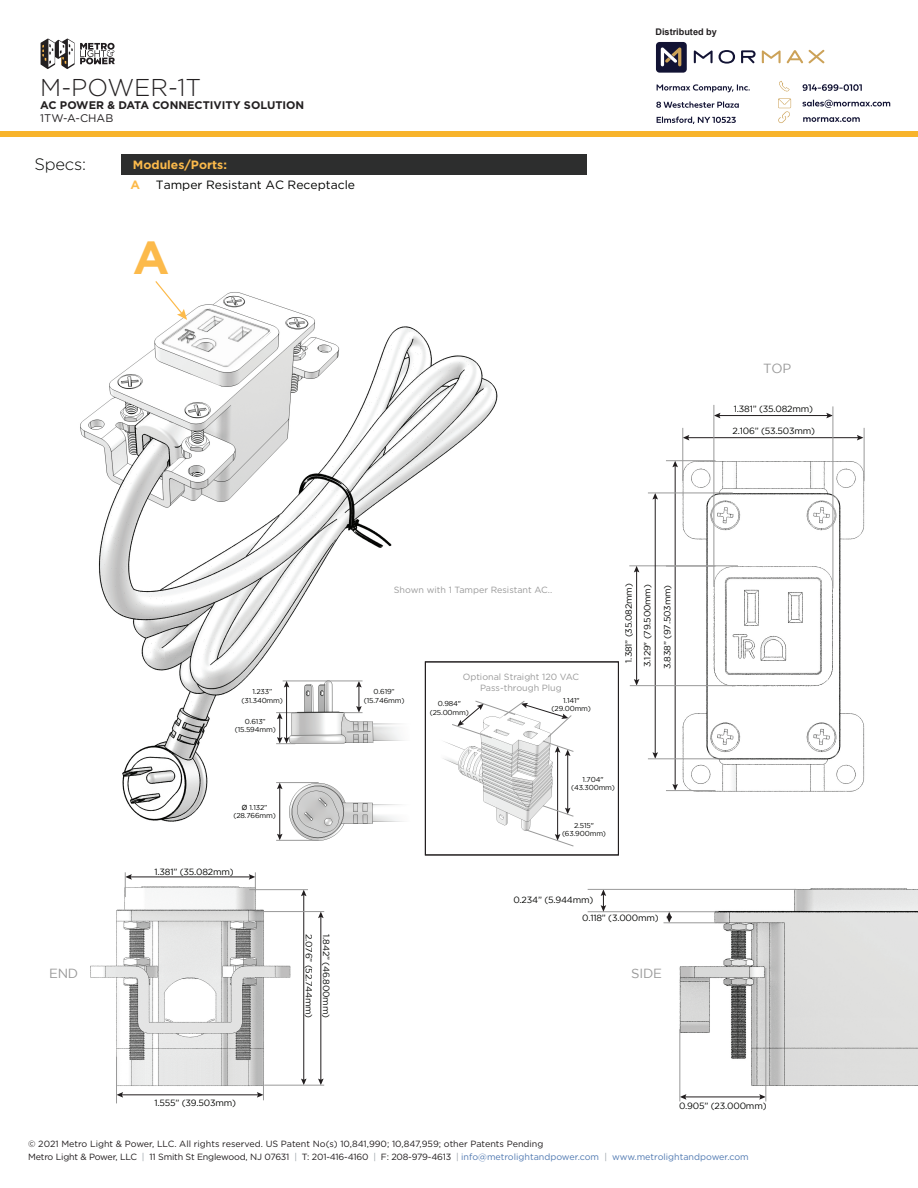
<style>
.page{position:relative;width:918px;height:1188px;background:#fff}
.page>*{position:absolute;margin:0;border:0;box-sizing:border-box;transform-origin:0 0}
.t1{font:700 46.35px "Gotham";color:#fcba4b}
.t2{font:300 24.3px "Gotham";color:#232021}
.t3{font:300 16.5px "Gotham";letter-spacing:-.015em;color:#040503}
.t4{font:13.2px "Gotham";letter-spacing:-.02em;color:#999}
.t5{font:12px "Gotham";color:#040503}
.t6{font:700 12px "Gotham";color:#fcba4b}
.t7{font:700 11.1px "Gotham";color:#232021}
.t8{font:11.1px "Gotham";color:#232021}
.t9{font:700 9.15px "Arial";color:#232021}
.t10{font:9px/12.8px "Gotham";color:#211d1e}
.t11{font:9px/18.6px "Gotham";letter-spacing:-.02em;color:#040503;text-align:center}
.t12{font:9px/10.8px "Gotham";color:#999;text-align:center}
.t13{font:7.2px/8.6px "Gotham";letter-spacing:-.02em;color:#040503;text-align:center}
.s1{font-family:"Arial"}
.s2{color:#9ba2a9}
.s3{color:#5079b1}
</style>
<div class="page">
<img style="left:80px;top:292px;width:419px;height:530px">
<svg style="left:154px;top:281px;width:33px;height:39px"></svg>
<div style="left:122px;top:155px;width:465px;height:20px;background:#2d2e2e"></div>
<img style="left:640px;top:42px;width:251px;height:750px">
<hr style="left:687px;top:437px;width:172px;height:1px;background:#211d1e">
<svg style="left:857px;top:435px;width:6px;height:5px"></svg>
<svg style="left:684px;top:435px;width:5px;height:5px"></svg>
<hr style="left:675px;top:465px;width:1px;height:321px;background:#211d1e">
<svg style="left:672px;top:784px;width:6px;height:6px"></svg>
<svg style="left:672px;top:461px;width:6px;height:6px"></svg>
<hr style="left:666px;top:790px;width:49px;height:1px;background:#999">
<hr style="left:666px;top:460px;width:49px;height:1px;background:#999">
<hr style="left:864px;top:428px;width:1px;height:53px;background:#999">
<hr style="left:683px;top:428px;width:1px;height:53px;background:#999">
<hr style="left:629px;top:566px;width:109px;height:1px;background:#999">
<hr style="left:655px;top:497px;width:1px;height:257px;background:#211d1e">
<svg style="left:652px;top:752px;width:6px;height:7px"></svg>
<svg style="left:652px;top:494px;width:6px;height:6px"></svg>
<hr style="left:648px;top:493px;width:85px;height:1px;background:#999">
<hr style="left:636px;top:570px;width:1px;height:111px;background:#211d1e">
<svg style="left:634px;top:679px;width:5px;height:6px"></svg>
<svg style="left:634px;top:566px;width:5px;height:6px"></svg>
<hr style="left:630px;top:685px;width:106px;height:1px;background:#999">
<hr style="left:648px;top:759px;width:82px;height:1px;background:#999">
<hr style="left:718px;top:415px;width:110px;height:1px;background:#211d1e">
<svg style="left:826px;top:413px;width:7px;height:5px"></svg>
<svg style="left:715px;top:413px;width:5px;height:5px"></svg>
<hr style="left:833px;top:406px;width:1px;height:182px;background:#999">
<hr style="left:714px;top:405px;width:1px;height:182px;background:#999">
<img style="left:674px;top:888px;width:244px;height:206px">
<img style="left:90px;top:887px;width:205px;height:199px">
<hr style="left:121px;top:1094px;width:138px;height:1px;background:#211d1e">
<svg style="left:117px;top:1092px;width:6px;height:6px"></svg>
<hr style="left:130px;top:877px;width:121px;height:1px;background:#211d1e">
<hr style="left:320px;top:916px;width:1px;height:165px;background:#211d1e">
<svg style="left:318px;top:1079px;width:6px;height:6px"></svg>
<svg style="left:318px;top:912px;width:6px;height:6px"></svg>
<hr style="left:303px;top:894px;width:1px;height:187px;background:#211d1e">
<svg style="left:301px;top:1079px;width:6px;height:6px"></svg>
<svg style="left:301px;top:890px;width:6px;height:6px"></svg>
<hr style="left:249px;top:889px;width:59px;height:1px;background:#999">
<hr style="left:255px;top:911px;width:69px;height:1px;background:#999">
<hr style="left:264px;top:1085px;width:60px;height:1px;background:#999">
<svg style="left:249px;top:872px;width:7px;height:20px"></svg>
<svg style="left:257px;top:1081px;width:7px;height:19px"></svg>
<svg style="left:125px;top:872px;width:7px;height:25px"></svg>
<hr style="left:116px;top:1057px;width:1px;height:46px;background:#999">
<svg style="left:666px;top:912px;width:6px;height:11px"></svg>
<hr style="left:664px;top:923px;width:63px;height:1px;background:#999">
<hr style="left:588px;top:911px;width:131px;height:1px;background:#999">
<svg style="left:601px;top:890px;width:5px;height:22px"></svg>
<hr style="left:588px;top:889px;width:208px;height:1px;background:#999">
<hr style="left:684px;top:1097px;width:77px;height:1px;background:#211d1e">
<svg style="left:759px;top:1094px;width:7px;height:6px"></svg>
<svg style="left:681px;top:1094px;width:5px;height:6px"></svg>
<hr style="left:680px;top:1029px;width:1px;height:72px;background:#999">
<hr style="left:766px;top:968px;width:1px;height:133px;background:#999">
<img style="left:277px;top:664px;width:152px;height:188px">
<hr style="left:279px;top:787px;width:1px;height:49px;background:#211d1e">
<svg style="left:277px;top:834px;width:6px;height:6px"></svg>
<svg style="left:277px;top:783px;width:6px;height:6px"></svg>
<hr style="left:276px;top:782px;width:43px;height:1px;background:#999">
<hr style="left:276px;top:840px;width:43px;height:1px;background:#999">
<hr style="left:283px;top:681px;width:45px;height:1px;background:#999">
<svg style="left:343px;top:682px;width:20px;height:31px"></svg>
<hr style="left:328px;top:681px;width:35px;height:1px;background:#999">
<hr style="left:286px;top:685px;width:1px;height:54px;background:#211d1e">
<svg style="left:276px;top:712px;width:19px;height:32px"></svg>
<svg style="left:284px;top:681px;width:5px;height:7px"></svg>
<img style="left:440px;top:712px;width:113px;height:119px">
<hr style="left:557px;top:751px;width:1px;height:85px;background:#211d1e">
<hr style="left:567px;top:754px;width:1px;height:56px;background:#211d1e">
<svg style="left:542px;top:805px;width:32px;height:12px"></svg>
<svg style="left:525px;top:829px;width:49px;height:18px"></svg>
<svg style="left:452px;top:701px;width:122px;height:55px"></svg>
<div style="left:425px;top:662px;width:194px;height:193px;border:1px solid #211d1e"></div>
<img style="left:158px;top:307px;width:117px;height:63px">
<svg style="left:41px;top:39px;width:74px;height:30px"></svg>
<div style="left:0;top:131px;width:918px;height:6px;background:#f8b42b"></div>
<svg style="left:803px;top:117px;width:57px;height:5px"></svg>
<svg style="left:803px;top:100px;width:87px;height:8px"></svg>
<svg style="left:778px;top:98px;width:13px;height:25px"></svg>
<svg style="left:779px;top:81px;width:11px;height:11px"></svg>
<svg style="left:803px;top:84px;width:59px;height:7px"></svg>
<svg style="left:656px;top:84px;width:94px;height:40px"></svg>
<svg style="left:719px;top:50px;width:16px;height:14px"></svg>
<svg style="left:762px;top:50px;width:19px;height:13px"></svg>
<svg style="left:694px;top:50px;width:19px;height:13px"></svg>
<svg style="left:809px;top:50px;width:15px;height:13px"></svg>
<svg style="left:741px;top:50px;width:15px;height:13px"></svg>
<svg style="left:787px;top:50px;width:16px;height:13px"></svg>
<div style="left:656px;top:42px;width:31px;height:31px;background:#121334;border-radius:4px"></div>
<svg style="left:661px;top:47px;width:20px;height:19px"></svg>
<h2 class="t2" style="left:40px;top:72px;width:162px">M-POWER-1T</h2>
<p class="t7" style="left:40px;top:98px;width:266px">AC POWER &amp; DATA CONNECTIVITY SOLUTION</p>
<p class="t8" style="left:40px;top:111px;width:75px">1TW-A-CHAB</p>
<h3 class="t3" style="left:35px;top:153px;width:53px">Specs:</h3>
<h3 class="t6" style="left:133px;top:157px;width:96px">Modules/Ports:</h3>
<h3 class="t6" style="left:130px;top:177px;width:11px">A</h3>
<h3 class="t5" style="left:156px;top:178px;width:201px">Tamper Resistant AC Receptacle</h3>
<h1 class="t1" style="left:133px;top:226px;width:38px">A</h1>
<p class="t9" style="left:655px;top:26px;width:63px">Distributed by</p>
<h3 class="t4" style="left:763px;top:361px;width:30px">TOP</h3>
<p class="t11" style="left:734px;top:399px;width:81px">1.381” (35.082mm)</p>
<p class="t11" style="left:733px;top:421px;width:84px">2.106” (53.503mm)</p>
<h3 class="t4" style="left:49px;top:966px;width:31px">END</h3>
<p class="t12" style="left:394px;top:584px;width:160px">Shown with 1 Tamper Resistant AC..</p>
<p class="t13" style="left:242px;top:687px;width:43px">1.233” (31.340mm)</p>
<p class="t13" style="left:364px;top:687px;width:42px">0.619” (15.746mm)</p>
<p class="t13" style="left:235px;top:717px;width:42px">0.613” (15.594mm)</p>
<p class="t12" style="left:463px;top:671px;width:118px">Optional Straight 120 VAC<br>Pass-through Plug</p>
<p class="t13" style="left:552px;top:696px;width:41px">1.141" (29.00mm)</p>
<p class="t13" style="left:430px;top:699px;width:41px">0.984" (25.00mm)</p>
<p class="t11" style="left:619px;top:667px;width:85px;rotate:-90deg">1.381” (35.082mm)<br>3.129" (79.500mm)</p>
<p class="t11" style="left:658px;top:669px;width:86px;rotate:-90deg">3.838” (97.503mm)</p>
<p class="t13" style="left:233px;top:803px;width:44px"><span class="s1">Ø</span> 1.132” (28.766mm)</p>
<p class="t11" style="left:155px;top:863px;width:81px">1.381” (35.082mm)</p>
<p class="t13" style="left:571px;top:775px;width:45px">1.704" (43.300mm)</p>
<p class="t13" style="left:562px;top:821px;width:46px">2.515" (63.900mm)</p>
<p class="t11" style="left:513px;top:890px;width:82px">0.234” (5.944mm)</p>
<p class="t11" style="left:319px;top:934px;width:86px;rotate:90deg">2.076” (52.744mm)</p>
<p class="t11" style="left:336px;top:934px;width:85px;rotate:90deg">1.842” (46.800mm)</p>
<p class="t11" style="left:582px;top:908px;width:78px">0.118” (3.000mm)</p>
<h3 class="t4" style="left:631px;top:966px;width:32px">SIDE</h3>
<p class="t11" style="left:155px;top:1093px;width:83px">1.555” (39.503mm)</p>
<p class="t11" style="left:679px;top:1097px;width:89px">0.905” (23.000mm)</p>
<p class="t10" style="left:28px;top:1137px;width:722px">© 2021 Metro Light &amp; Power, LLC. All rights reserved. US Patent No(s) 10,841,990; 10,847,959; other Patents Pending<br>Metro Light &amp; Power, LLC <span class="s2">|</span> 11 Smith St Englewood, NJ 07631 <span class="s2">|</span> T: 201-416-4160 <span class="s2">|</span> F: 208-979-4613 <span class="s2">|</span> <span class="s3">info@metrolightandpower.com</span> <span class="s2">|</span> <span class="s3">www.metrolightandpower.com</span></p>
</div>
